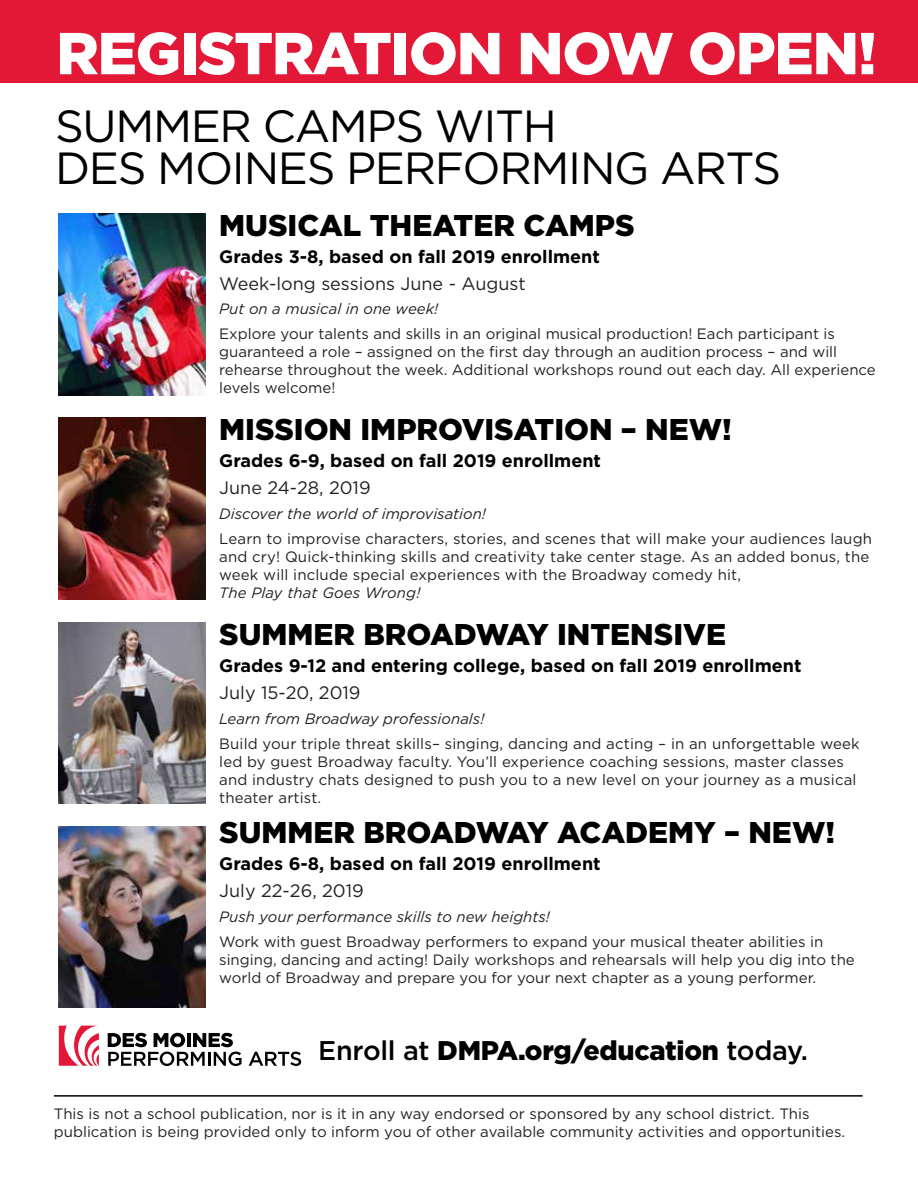
<style>
.page{position:relative;width:918px;height:1188px;background:#fff}
.page>*{position:absolute;margin:0;border:0;box-sizing:border-box;transform-origin:0 0}
.t1{font:900 59.1px "Gotham";letter-spacing:-.02em;color:#fff}
.t2{font:45px/42px "Gotham";letter-spacing:-.03em;color:#000}
.t3{font:900 30px "Gotham";color:#000}
.t4{font:900 27px "Gotham";letter-spacing:-.01em;color:#000}
.t5{font:700 18px "Gotham";color:#000}
.t6{font:18px "Gotham";color:#222}
.t7{font:15px/18px "Gotham";color:#222}
.t8{font:italic 15px "Gotham";color:#222}
.s1{font-weight:500}
</style>
<div class="page">
<svg style="left:59px;top:1026px;width:40px;height:40px"></svg>
<svg style="left:108px;top:1033px;width:134px;height:33px"></svg>
<svg style="left:249px;top:1052px;width:52px;height:14px"></svg>
<div style="left:0;top:0;width:918px;height:83px;background:#e31837"></div>
<img style="left:59px;top:214px;width:146px;height:181px">
<img style="left:59px;top:418px;width:146px;height:181px">
<img style="left:59px;top:622px;width:146px;height:181px">
<img style="left:59px;top:826px;width:146px;height:181px">
<hr style="left:54px;top:1095px;width:809px;height:2px;background:#000">
<h1 class="t1" style="left:56px;top:13px;width:822px">REGISTRATION NOW OPEN!</h1>
<h2 class="t2" style="left:55px;top:104px;width:728px">SUMMER CAMPS WITH<br>DES MOINES PERFORMING ARTS</h2>
<h3 class="t3" style="left:219px;top:204px;width:417px">MUSICAL THEATER CAMPS</h3>
<p class="t5" style="left:219px;top:244px;width:382px">Grades 3-8, based on fall 2019 enrollment</p>
<p class="t6" style="left:219px;top:272px;width:308px">Week-long sessions June - August</p>
<p class="t8" style="left:219px;top:299px;width:221px">Put on a musical in one week!</p>
<p class="t7" style="left:219px;top:324px;width:658px">Explore your talents and skills in an original musical production! Each participant is guaranteed a role – assigned on the first day through an audition process – and will rehearse throughout the week. Additional workshops round out each day. All experience levels welcome!</p>
<h3 class="t3" style="left:219px;top:409px;width:514px">MISSION IMPROVISATION – NEW!</h3>
<p class="t5" style="left:219px;top:449px;width:383px">Grades 6-9, based on fall 2019 enrollment</p>
<p class="t6" style="left:219px;top:476px;width:153px">June 24-28, 2019</p>
<p class="t8" style="left:219px;top:504px;width:268px">Discover the world of improvisation!</p>
<p class="t7" style="left:219px;top:529px;width:654px">Learn to improvise characters, stories, and scenes that will make your audiences laugh and cry! Quick-thinking skills and creativity take center stage. As an added bonus, the week will include special experiences with the Broadway comedy hit,</p>
<p class="t8" style="left:219px;top:583px;width:203px">The Play that Goes Wrong!</p>
<h3 class="t3" style="left:219px;top:614px;width:508px">SUMMER BROADWAY INTENSIVE</h3>
<p class="t5" style="left:219px;top:654px;width:584px">Grades 9-12 and entering college, based on fall 2019 enrollment</p>
<p class="t6" style="left:219px;top:681px;width:143px">July 15-20, 2019</p>
<p class="t8" style="left:219px;top:709px;width:267px">Learn from Broadway professionals!</p>
<p class="t7" style="left:219px;top:734px;width:642px">Build your triple threat skills– singing, dancing and acting – in an unforgettable week led by guest Broadway faculty. You’ll experience coaching sessions, master classes and industry chats designed to push you to a new level on your journey as a musical theater artist.</p>
<h3 class="t3" style="left:219px;top:812px;width:618px">SUMMER BROADWAY ACADEMY – NEW!</h3>
<p class="t5" style="left:219px;top:852px;width:383px">Grades 6-8, based on fall 2019 enrollment</p>
<p class="t6" style="left:219px;top:879px;width:146px">July 22-26, 2019</p>
<p class="t8" style="left:219px;top:907px;width:332px">Push your performance skills to new heights!</p>
<p class="t7" style="left:219px;top:932px;width:637px">Work with guest Broadway performers to expand your musical theater abilities in singing, dancing and acting! Daily workshops and rehearsals will help you dig into the world of Broadway and prepare you for your next chapter as a young performer.</p>
<h3 class="t4" style="left:318px;top:1032px;width:491px"><span class="s1">Enroll at</span> DMPA.org/education <span class="s1">today.</span></h3>
<p class="t7" style="left:54px;top:1105px;width:793px">This is not a school publication, nor is it in any way endorsed or sponsored by any school district. This publication is being provided only to inform you of other available community activities and opportunities.</p>
</div>
